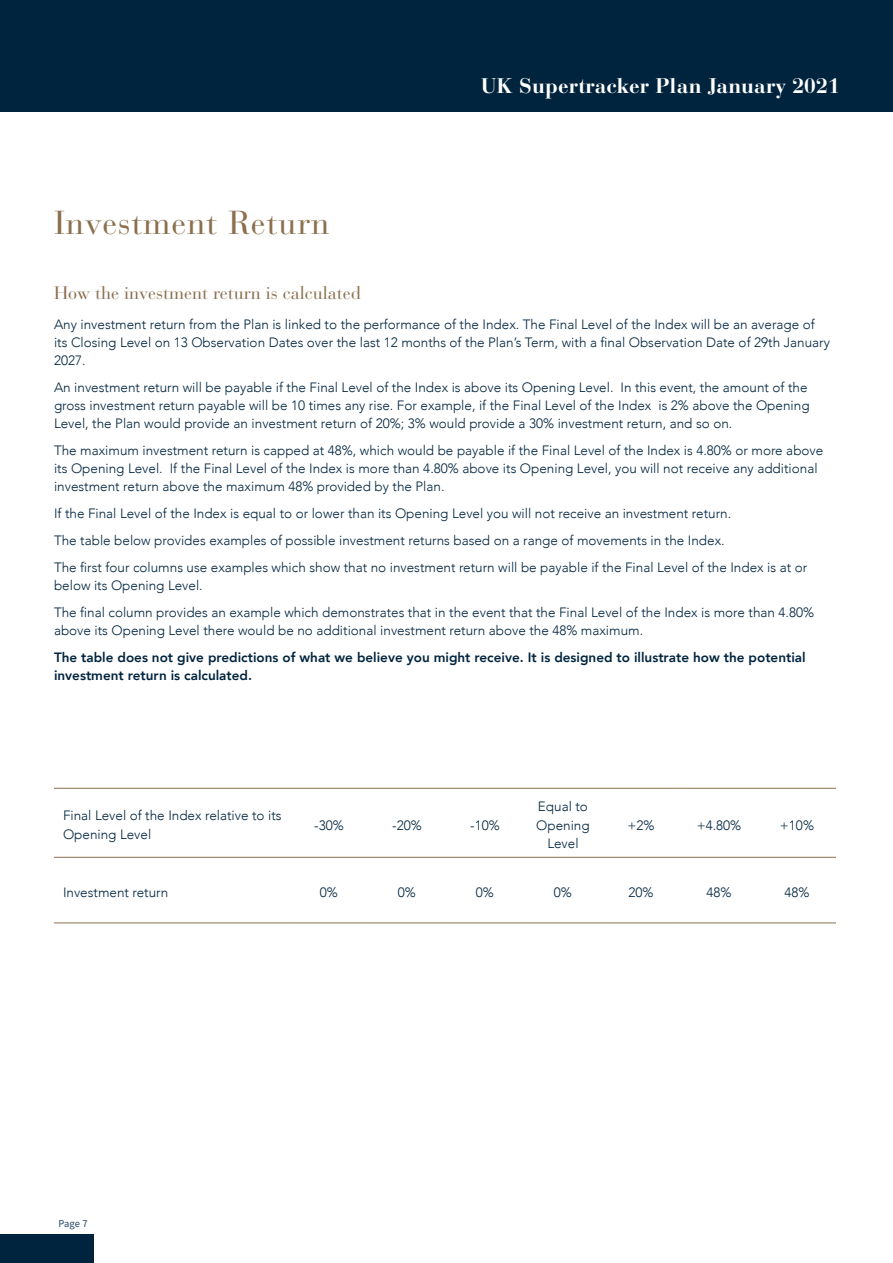
<style>
.page{position:relative;width:893px;height:1263px;background:#fff}
.page>*{position:absolute;margin:0;border:0;box-sizing:border-box;transform-origin:0 0}
.Heading{font:33px "Bauer Bodoni Std";letter-spacing:.025em;color:#8b6f4e}
.t1{font:700 21px "Bauer Bodoni Std";letter-spacing:.01em;color:#fff}
.Sub-heading{font:18px "Bauer Bodoni Std";color:#8b6f4e}
.Body_Text{font:300 13.5px/18px "Avenir";color:#00243e}
.Body_Text-2{font:800 13.5px/18px "Avenir";color:#00243e}
.t2{font:10.5px "Source Sans Pro";color:#1e4164}
</style>
<div class="page">
<div style="left:0;top:0;width:893px;height:112px;background:#00243e"></div>
<div style="left:0;top:1234px;width:94px;height:29px;background:#00243e"></div>
<hr style="left:54px;top:788px;width:236px;height:1px;background:#8b6f4e">
<hr style="left:290px;top:788px;width:78px;height:1px;background:#8b6f4e">
<hr style="left:368px;top:788px;width:78px;height:1px;background:#8b6f4e">
<hr style="left:446px;top:788px;width:78px;height:1px;background:#8b6f4e">
<hr style="left:524px;top:788px;width:78px;height:1px;background:#8b6f4e">
<hr style="left:602px;top:788px;width:78px;height:1px;background:#8b6f4e">
<hr style="left:680px;top:788px;width:78px;height:1px;background:#8b6f4e">
<hr style="left:758px;top:788px;width:78px;height:1px;background:#8b6f4e">
<hr style="left:54px;top:857px;width:236px;height:1px;background:#8b6f4e">
<hr style="left:290px;top:857px;width:78px;height:1px;background:#8b6f4e">
<hr style="left:368px;top:857px;width:78px;height:1px;background:#8b6f4e">
<hr style="left:446px;top:857px;width:78px;height:1px;background:#8b6f4e">
<hr style="left:524px;top:857px;width:78px;height:1px;background:#8b6f4e">
<hr style="left:602px;top:857px;width:78px;height:1px;background:#8b6f4e">
<hr style="left:680px;top:857px;width:78px;height:1px;background:#8b6f4e">
<hr style="left:758px;top:857px;width:78px;height:1px;background:#8b6f4e">
<hr style="left:54px;top:922px;width:236px;height:1px;background:#8b6f4e">
<hr style="left:290px;top:922px;width:78px;height:1px;background:#8b6f4e">
<hr style="left:368px;top:922px;width:78px;height:1px;background:#8b6f4e">
<hr style="left:446px;top:922px;width:78px;height:1px;background:#8b6f4e">
<hr style="left:524px;top:922px;width:78px;height:1px;background:#8b6f4e">
<hr style="left:602px;top:922px;width:78px;height:1px;background:#8b6f4e">
<hr style="left:680px;top:922px;width:78px;height:1px;background:#8b6f4e">
<hr style="left:758px;top:922px;width:78px;height:1px;background:#8b6f4e">
<p class="Heading" style="left:54px;top:203px;width:277px">Investment Return</p>
<h2 class="t1" style="left:481px;top:73px;width:360px">UK Supertracker Plan January 2021</h2>
<p class="Sub-heading" style="left:54px;top:282px;width:308px">How the investment return is calculated</p>
<p class="Body_Text" style="left:54px;top:315px;width:777px">Any investment return from the Plan is linked to the performance of the Index. The Final Level of the Index will be an average of its Closing Level on 13 Observation Dates over the last 12 months of the Plan’s Term, with a final Observation Date of 29th January<br>2027.</p>
<p class="Body_Text" style="left:54px;top:378px;width:757px">An investment return will be payable if the Final Level of the Index is above its Opening Level. In this event, the amount of the gross investment return payable will be 10 times any rise. For example, if the Final Level of the Index is 2% above the Opening<br>Level, the Plan would provide an investment return of 20%; 3% would provide a 30% investment return, and so on.</p>
<p class="Body_Text" style="left:54px;top:441px;width:771px">The maximum investment return is capped at 48%, which would be payable if the Final Level of the Index is 4.80% or more above its Opening Level. If the Final Level of the Index is more than 4.80% above its Opening Level, you will not receive any additional investment return above the maximum 48% provided by the Plan.</p>
<p class="Body_Text" style="left:54px;top:504px;width:679px">If the Final Level of the Index is equal to or lower than its Opening Level you will not receive an investment return.</p>
<p class="Body_Text" style="left:54px;top:531px;width:672px">The table below provides examples of possible investment returns based on a range of movements in the Index.</p>
<p class="Body_Text" style="left:54px;top:558px;width:755px">The first four columns use examples which show that no investment return will be payable if the Final Level of the Index is at or below its Opening Level.</p>
<p class="Body_Text" style="left:54px;top:603px;width:762px">The final column provides an example which demonstrates that in the event that the Final Level of the Index is more than 4.80% above its Opening Level there would be no additional investment return above the 48% maximum.</p>
<p class="Body_Text-2" style="left:54px;top:648px;width:753px">The table does not give predictions of what we believe you might receive. It is designed to illustrate how the potential investment return is calculated.</p>
<p class="Body_Text" style="left:63px;top:806px;width:220px;line-height:18.8px">Final Level of the Index relative to its<br>Opening Level</p>
<p class="Body_Text" style="left:314px;top:816px;width:31px">-30%</p>
<p class="Body_Text" style="left:392px;top:816px;width:31px">-20%</p>
<p class="Body_Text" style="left:470px;top:816px;width:31px">-10%</p>
<p class="Body_Text" style="left:536px;top:797px;width:55px;line-height:18.8px;text-align:center">Equal to<br>Opening<br>Level</p>
<p class="Body_Text" style="left:627px;top:816px;width:29px">+2%</p>
<p class="Body_Text" style="left:697px;top:816px;width:46px">+4.80%</p>
<p class="Body_Text" style="left:780px;top:816px;width:36px">+10%</p>
<p class="Body_Text" style="left:63px;top:883px;width:107px">Investment return</p>
<p class="Body_Text" style="left:320px;top:883px;width:20px">0%</p>
<p class="Body_Text" style="left:398px;top:883px;width:20px">0%</p>
<p class="Body_Text" style="left:476px;top:883px;width:20px">0%</p>
<p class="Body_Text" style="left:554px;top:883px;width:20px">0%</p>
<p class="Body_Text" style="left:628px;top:883px;width:27px">20%</p>
<p class="Body_Text" style="left:706px;top:883px;width:27px">48%</p>
<p class="Body_Text" style="left:784px;top:883px;width:27px">48%</p>
<p class="t2" style="left:59px;top:1217px;width:30px">Page 7</p>
</div>
